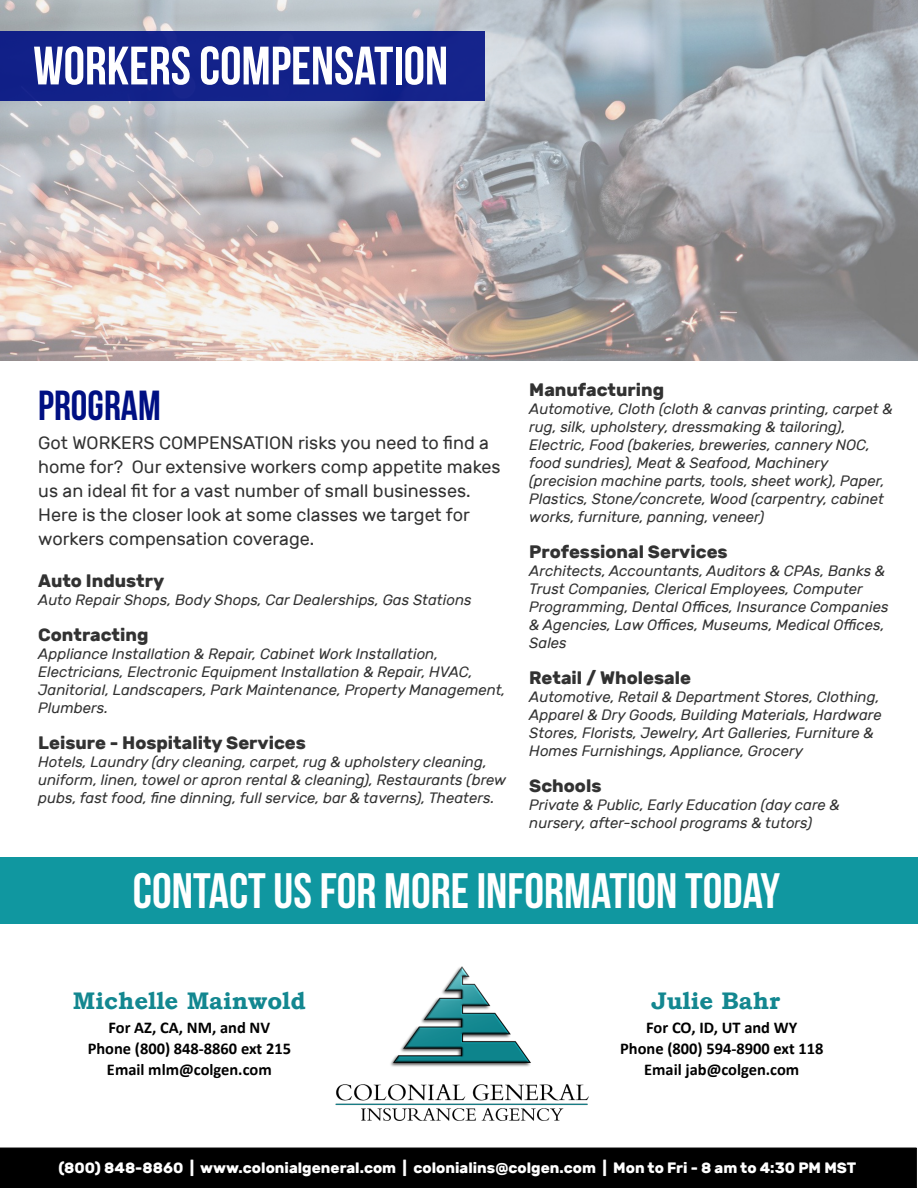
<style>
.page{position:relative;width:918px;height:1188px;background:#fff}
.page>*{position:absolute;margin:0;border:0;box-sizing:border-box;transform-origin:0 0}
.t1{font:54px "Bebas Neue";color:#fff}
.t2{font:49.65px "Bebas Neue";color:#fff}
.t3{font:42px "Bebas Neue";color:#001083}
.t4{font:700 24px "Bookman Old Style";color:#138790}
.t5{font:18px/24px "Rubik";color:#323232}
.t6{font:700 18px "Rubik";color:#323232}
.t7{font:700 16.5px/21.1px "Calibri";color:#000;text-align:center}
.t8{font:italic 15px/18px "Rubik";color:#323232}
.t9{font:700 15px "Rubik";color:#fff}
</style>
<div class="page">
<div style="left:0;top:858px;width:918px;height:66px;background:#1097a0"></div>
<img style="left:0;top:0;width:918px;height:360px">
<div style="left:0;top:31px;width:485px;height:69px;background:#12228a"></div>
<div style="left:0;top:1148px;width:917px;height:40px;background:#000"></div>
<img style="left:335px;top:966px;width:254px;height:155px">
<h1 class="t1" style="left:33px;top:44px;width:416px">WORKERS COMPENSATION</h1>
<h3 class="t3" style="left:38px;top:388px;width:124px">PROGRAM</h3>
<p class="t5" style="left:38px;top:431px;width:464px">Got WORKERS COMPENSATION risks you need to find a home for? Our extensive workers comp appetite makes us an ideal fit for a vast number of small businesses.<br>Here is the closer look at some classes we target for workers compensation coverage.</p>
<p class="t6" style="left:38px;top:570px;width:128px">Auto Industry</p>
<p class="t8" style="left:38px;top:591px;width:435px">Auto Repair Shops, Body Shops, Car Dealerships, Gas Stations</p>
<p class="t6" style="left:38px;top:624px;width:112px">Contracting</p>
<p class="t8" style="left:38px;top:645px;width:469px">Appliance Installation &amp; Repair, Cabinet Work Installation, Electricians, Electronic Equipment Installation &amp; Repair, HVAC, Janitorial, Landscapers, Park Maintenance, Property Management, Plumbers.</p>
<p class="t6" style="left:38px;top:732px;width:269px">Leisure - Hospitality Services</p>
<p class="t8" style="left:38px;top:753px;width:470px">Hotels, Laundry (dry cleaning, carpet, rug &amp; upholstery cleaning, uniform, linen, towel or apron rental &amp; cleaning), Restaurants (brew pubs, fast food, fine dinning, full service, bar &amp; taverns), Theaters.</p>
<p class="t6" style="left:529px;top:379px;width:136px">Manufacturing</p>
<p class="t8" style="left:529px;top:400px;width:365px">Automotive, Cloth (cloth &amp; canvas printing, carpet &amp; rug, silk, upholstery, dressmaking &amp; tailoring), Electric, Food (bakeries, breweries, cannery NOC, food sundries), Meat &amp; Seafood, Machinery (precision machine parts, tools, sheet work), Paper, Plastics, Stone/concrete, Wood (carpentry, cabinet works, furniture, panning, veneer)</p>
<p class="t6" style="left:529px;top:541px;width:200px">Professional Services</p>
<p class="t8" style="left:529px;top:562px;width:361px">Architects, Accountants, Auditors &amp; CPAs, Banks &amp; Trust Companies, Clerical Employees, Computer Programming, Dental Offices, Insurance Companies &amp; Agencies, Law Offices, Museums, Medical Offices, Sales</p>
<p class="t6" style="left:529px;top:667px;width:163px">Retail / Wholesale</p>
<p class="t8" style="left:529px;top:688px;width:354px">Automotive, Retail &amp; Department Stores, Clothing, Apparel &amp; Dry Goods, Building Materials, Hardware Stores, Florists, Jewelry, Art Galleries, Furniture &amp; Homes Furnishings, Appliance, Grocery</p>
<p class="t6" style="left:529px;top:775px;width:74px">Schools</p>
<p class="t8" style="left:529px;top:796px;width:312px">Private &amp; Public, Early Education (day care &amp; nursery, after-school programs &amp; tutors)</p>
<h2 class="t2" style="left:133px;top:871px;width:649px">CONTACT US FOR MORE INFORMATION TODAY</h2>
<h3 class="t4" style="left:73px;top:991px;width:234px">Michelle Mainwold</h3>
<p class="t7" style="left:88px;top:1019px;width:205px">For AZ, CA, NM, and NV<br>Phone (800) 848-8860 ext 215<br>Email mlm@colgen.com</p>
<h3 class="t4" style="left:651px;top:991px;width:130px">Julie Bahr</h3>
<p class="t7" style="left:620px;top:1019px;width:205px">For CO, ID, UT and WY<br>Phone (800) 594-8900 ext 118<br>Email jab@colgen.com</p>
<p class="t9" style="left:58px;top:1159px;width:799px">(800) 848-8860 | www.colonialgeneral.com | colonialins@colgen.com | Mon to Fri - 8 am to 4:30 PM MST</p>
</div>
